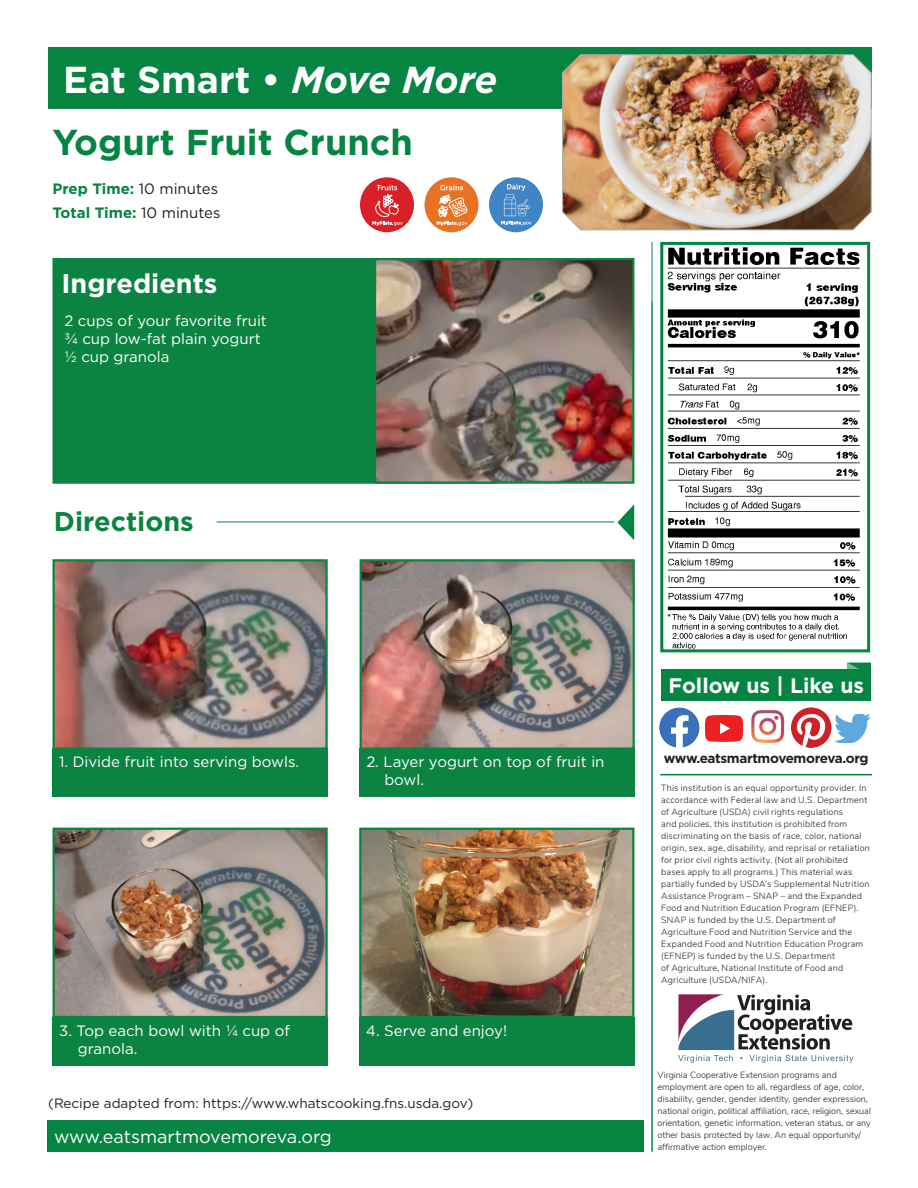
<style>
.page{position:relative;width:918px;height:1188px;background:#fff}
.page>*{position:absolute;margin:0;border:0;box-sizing:border-box;transform-origin:0 0}
.t1{font:700 37.5px "Gotham";color:#fff}
.t2{font:700 36px "Gotham";color:#058442}
.Recipie_titles{font:700 27px "Gotham";color:#fff}
.Recipie_titles-2{font:700 27px "Gotham";color:#0c8441}
.Recipie_titles-3{font:700 21px "Gotham";color:#fff}
.t3{font:18px "Gotham";color:#fff}
.Text{font:15px/18px "Gotham";color:#fff}
.t4{font:700 15px "Gotham";color:#058442}
.t5{font:13.5px "Gotham";color:#231f20}
.t6{font:700 13.5px "Gotham";letter-spacing:-.025em;color:#231f20}
.Indent_Text{font:300 9px/12px "Nunito Sans";letter-spacing:.02em;color:#231f20}
.Indent_Text-2{font:300 9px/12px "Nunito Sans";color:#231f20}
.s1{font-style:italic}
.s2{font-weight:400;color:#231f20}
</style>
<div class="page">
<hr style="left:652px;top:242px;width:1px;height:910px;background:#058442">
<div style="left:489px;top:177px;width:54px;height:55px;background:#4084c5;border-radius:50%"></div>
<svg style="left:501px;top:184px;width:31px;height:41px"></svg>
<img style="left:667px;top:247px;width:193px;height:401px">
<div style="left:660px;top:242px;width:210px;height:410px;border:3px solid #058442"></div>
<img style="left:55px;top:831px;width:270px;height:184px">
<div style="left:52px;top:828px;width:276px;height:190px;border:2px solid #0c8441"></div>
<div style="left:47px;top:1121px;width:597px;height:31px;background:#058442"></div>
<div style="left:48px;top:47px;width:824px;height:62px;background:#058442"></div>
<img style="left:562px;top:54px;width:310px;height:177px">
<svg style="left:614px;top:504px;width:21px;height:36px"></svg>
<hr style="left:217px;top:522px;width:397px;height:1px;background:#058442">
<img style="left:362px;top:831px;width:269px;height:184px">
<div style="left:359px;top:828px;width:275px;height:190px;border:2px solid #0c8441"></div>
<div style="left:359px;top:1017px;width:275px;height:49px;background:#0c8441"></div>
<div style="left:424px;top:177px;width:54px;height:55px;background:#e87224;border-radius:50%"></div>
<svg style="left:437px;top:185px;width:30px;height:41px"></svg>
<div style="left:360px;top:177px;width:54px;height:55px;background:#d92026;border-radius:50%"></div>
<svg style="left:372px;top:185px;width:31px;height:41px"></svg>
<img style="left:55px;top:562px;width:270px;height:185px">
<div style="left:52px;top:559px;width:276px;height:191px;border:2px solid #0c8441"></div>
<img style="left:363px;top:562px;width:269px;height:185px">
<div style="left:360px;top:559px;width:275px;height:191px;border:2px solid #0c8441"></div>
<div style="left:52px;top:258px;width:445px;height:226px;background:#0c8441;border:2px solid #0c8441"></div>
<div style="left:52px;top:748px;width:276px;height:49px;background:#0c8441"></div>
<svg style="left:659px;top:707px;width:84px;height:41px"></svg>
<img style="left:835px;top:714px;width:36px;height:29px">
<img style="left:791px;top:707px;width:40px;height:41px;border-radius:20px">
<svg style="left:847px;top:663px;width:24px;height:7px"></svg>
<div style="left:661px;top:670px;width:210px;height:31px;background:#058442"></div>
<svg style="left:678px;top:995px;width:175px;height:68px"></svg>
<hr style="left:660px;top:774px;width:212px;height:1px;background:#058442">
<div style="left:360px;top:748px;width:275px;height:49px;background:#0c8441"></div>
<div style="left:52px;top:1017px;width:276px;height:49px;background:#0c8441"></div>
<img style="left:377px;top:261px;width:254px;height:220px">
<div style="left:374px;top:258px;width:260px;height:226px;border:2px solid #0c8441"></div>
<img style="left:751px;top:710px;width:34px;height:33px">
<p class="t1" style="left:63px;top:55px;width:436px">Eat Smart • <span class="s1">Move More</span></p>
<p class="t2" style="left:52px;top:119px;width:362px">Yogurt Fruit Crunch</p>
<p class="t4" style="left:52px;top:179px;width:167px">Prep Time: <span class="s2">10 minutes</span></p>
<p class="t4" style="left:52px;top:203px;width:170px">Total Time: <span class="s2">10 minutes</span></p>
<p class="Recipie_titles" style="left:61px;top:266px;width:158px">Ingredients</p>
<p class="Text" style="left:64px;top:311px;width:204px">2 cups of your favorite fruit</p>
<p class="Text" style="left:64px;top:329px;width:198px">3/4 cup low-fat plain yogurt</p>
<p class="Text" style="left:64px;top:347px;width:106px">1/2 cup granola</p>
<p class="Recipie_titles-2" style="left:54px;top:504px;width:141px">Directions</p>
<p class="Recipie_titles-3" style="left:669px;top:672px;width:197px">Follow us | Like us</p>
<p class="Text" style="left:59px;top:752px;width:241px">1. Divide fruit into serving bowls.</p>
<p class="t6" style="left:664px;top:749px;width:206px">www.eatsmartmovemoreva.org</p>
<p class="Text" style="left:384px;top:752px;width:222px;text-indent:-18px">2. Layer yogurt on top of fruit in bowl.</p>
<p class="Indent_Text" style="left:661px;top:782px;width:210px">This institution is an equal opportunity provider. In accordance with Federal law and U.S. Department of Agriculture (USDA) civil rights regulations<br>and policies, this institution is prohibited from discriminating on the basis of race, color, national origin, sex, age, disability, and reprisal or retaliation for prior civil rights activity. (Not all prohibited bases apply to all programs.) This material was partially funded by USDA’s Supplemental Nutrition Assistance Program – SNAP – and the Expanded Food and Nutrition Education Program (EFNEP).<br>SNAP is funded by the U.S. Department of Agriculture Food and Nutrition Service and the Expanded Food and Nutrition Education Program (EFNEP) is funded by the U.S. Department<br>of Agriculture, National Institute of Food and Agriculture (USDA/NIFA).</p>
<p class="Text" style="left:78px;top:1021px;width:214px;text-indent:-19px">3. Top each bowl with 1/4 cup of granola.</p>
<p class="Text" style="left:366px;top:1021px;width:143px">4. Serve and enjoy!</p>
<p class="t5" style="left:48px;top:1094px;width:427px">(Recipe adapted from: https://www.whatscooking.fns.usda.gov)</p>
<p class="t3" style="left:54px;top:1125px;width:279px">www.eatsmartmovemoreva.org</p>
<p class="Indent_Text-2" style="left:658px;top:1068px;width:215px">Virginia Cooperative Extension programs and employment are open to all, regardless of age, color, disability, gender, gender identity, gender expression, national origin, political affiliation, race, religion, sexual orientation, genetic information, veteran status, or any other basis protected by law. An equal opportunity/ affirmative action employer.</p>
</div>
